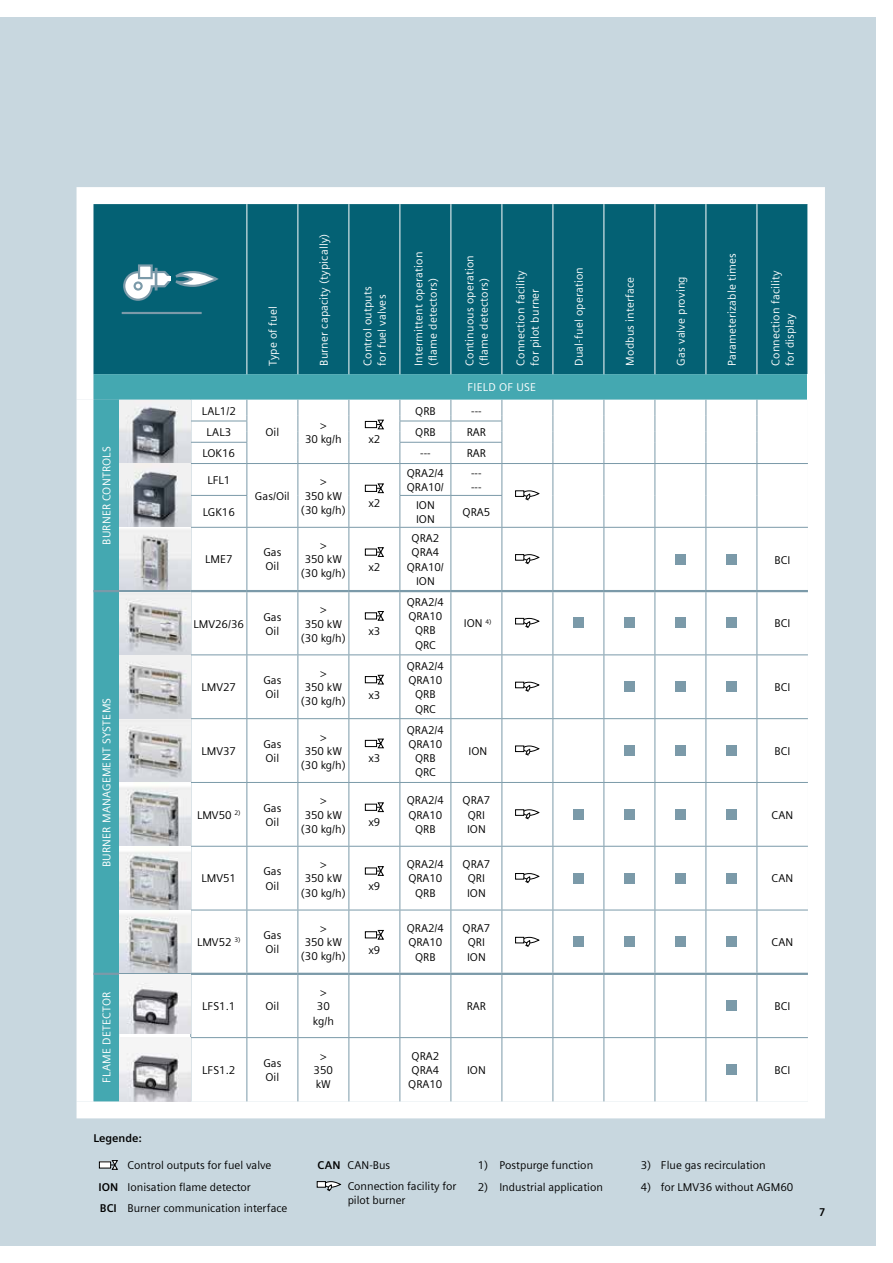
<style>
.page{position:relative;width:893px;height:1263px;background:#fff}
.page>*{position:absolute;margin:0;border:0;box-sizing:border-box;transform-origin:0 0}
.t1{font:11.25px/14.2px "Siemens Sans";color:#000;text-align:center}
.t2{font:11.25px/14.2px "Siemens Sans";letter-spacing:.015em;color:#fff}
.t3{font:700 11.25px "Siemens Sans";color:#000}
.s1{font-weight:700}
</style>
<div class="page">
<div style="left:0;top:17px;width:876px;height:1229px;background:#c8d7df"></div>
<div style="left:77px;top:187px;width:748px;height:931px;background:#fff"></div>
<div style="left:94px;top:204px;width:713px;height:170px;background:#046174"></div>
<div style="left:808px;top:374px;width:17px;height:26px;background:#fff"></div>
<div style="left:77px;top:400px;width:17px;height:701px;background:#fff"></div>
<hr style="left:246px;top:204px;width:1px;height:170px;background:#fff">
<hr style="left:297px;top:204px;width:1px;height:170px;background:#fff">
<hr style="left:450px;top:204px;width:1px;height:170px;background:#fff">
<hr style="left:603px;top:204px;width:1px;height:170px;background:#fff">
<hr style="left:654px;top:204px;width:1px;height:170px;background:#fff">
<hr style="left:705px;top:204px;width:1px;height:170px;background:#fff">
<hr style="left:756px;top:204px;width:1px;height:170px;background:#fff">
<hr style="left:807px;top:204px;width:1px;height:170px;background:#fff">
<hr style="left:348px;top:204px;width:1px;height:170px;background:#fff">
<hr style="left:399px;top:204px;width:1px;height:170px;background:#fff">
<hr style="left:501px;top:204px;width:1px;height:170px;background:#fff">
<hr style="left:552px;top:204px;width:1px;height:170px;background:#fff">
<hr style="left:155px;top:268px;width:3px;height:22px;background:#7b9aa9">
<svg style="left:122px;top:270px;width:97px;height:44px;background:#488897"></svg>
<div style="left:138px;top:264px;width:15px;height:15px;background:#fff;border:2px solid #7b9aa9"></div>
<svg style="left:94px;top:374px;width:714px;height:727px;background:#e7f0f1"></svg>
<div style="left:573px;top:937px;width:11px;height:10px;background:#7b9aa9"></div>
<div style="left:624px;top:937px;width:11px;height:10px;background:#7b9aa9"></div>
<div style="left:675px;top:937px;width:11px;height:10px;background:#7b9aa9"></div>
<div style="left:726px;top:937px;width:11px;height:10px;background:#7b9aa9"></div>
<img style="left:119px;top:975px;width:71px;height:58px">
<div style="left:726px;top:1000px;width:11px;height:11px;background:#7b9aa9"></div>
<img style="left:119px;top:1038px;width:71px;height:63px">
<div style="left:726px;top:1064px;width:11px;height:11px;background:#7b9aa9"></div>
<svg style="left:109px;top:1160px;width:9px;height:10px"></svg>
<div style="left:99px;top:1162px;width:12px;height:6px;background:#fff"></div>
<div style="left:99px;top:1161px;width:12px;height:7px;border:1px solid #000"></div>
<div style="left:317px;top:1181px;width:8px;height:6px;background:#fff"></div>
<div style="left:317px;top:1181px;width:9px;height:7px;border:1px solid #000"></div>
<svg style="left:324px;top:1181px;width:17px;height:11px"></svg>
<p class="t2" style="left:100px;top:545px;width:100px;rotate:-90deg">BURNER CONTROLS</p>
<p class="t2" style="left:100px;top:867px;width:171px;rotate:-90deg">BURNER MANAGEMENT SYSTEMS</p>
<p class="t1" style="left:202px;top:404px;width:36px">LAL1/2</p>
<p class="t2" style="left:266px;top:366px;width:61px;rotate:-90deg">Type of fuel</p>
<p class="t2" style="left:317px;top:366px;width:134px;rotate:-90deg">Burner capacity (typically)</p>
<p class="t2" style="left:361px;top:366px;width:81px;rotate:-90deg">Control outputs for fuel valves</p>
<p class="t2" style="left:412px;top:366px;width:115px;rotate:-90deg">Intermittent operation (flame detectors)</p>
<p class="t2" style="left:463px;top:366px;width:112px;rotate:-90deg">Continuous operation (flame detectors)</p>
<p class="t2" style="left:514px;top:366px;width:97px;rotate:-90deg">Connection facility for pilot burner</p>
<p class="t2" style="left:572px;top:366px;width:100px;rotate:-90deg">Dual-fuel operation</p>
<p class="t2" style="left:623px;top:366px;width:90px;rotate:-90deg">Modbus interface</p>
<p class="t2" style="left:674px;top:366px;width:91px;rotate:-90deg">Gas valve proving</p>
<p class="t2" style="left:468px;top:380px;width:70px">FIELD OF USE</p>
<p class="t1" style="left:415px;top:404px;width:22px">QRB</p>
<p class="t1" style="left:471px;top:404px;width:12px">---</p>
<p class="t1" style="left:266px;top:425px;width:15px">Oil</p>
<p class="t1" style="left:305px;top:418px;width:38px">&gt;<br>30 kg/h</p>
<p class="t1" style="left:206px;top:425px;width:26px">LAL3</p>
<p class="t1" style="left:415px;top:425px;width:22px">QRB</p>
<p class="t1" style="left:467px;top:425px;width:21px">RAR</p>
<p class="t1" style="left:203px;top:446px;width:34px">LOK16</p>
<p class="t1" style="left:420px;top:446px;width:12px">---</p>
<p class="t1" style="left:467px;top:446px;width:21px">RAR</p>
<p class="t1" style="left:207px;top:473px;width:24px">LFL1</p>
<p class="t1" style="left:255px;top:489px;width:36px">Gas/Oil</p>
<p class="t1" style="left:301px;top:474px;width:46px">&gt;<br>350 kW (30 kg/h)</p>
<p class="t1" style="left:368px;top:432px;width:14px">x2</p>
<p class="t1" style="left:407px;top:466px;width:39px;text-align:left">QRA2/4<br>QRA10/</p>
<p class="t1" style="left:471px;top:466px;width:12px;text-align:left">--- ---</p>
<p class="t1" style="left:368px;top:496px;width:14px">x2</p>
<p class="t1" style="left:203px;top:505px;width:34px">LGK16</p>
<p class="t1" style="left:416px;top:498px;width:20px;text-align:left">ION<br>ION</p>
<p class="t1" style="left:463px;top:505px;width:29px">QRA5</p>
<p class="t1" style="left:205px;top:552px;width:29px">LME7</p>
<p class="t1" style="left:263px;top:545px;width:20px;text-align:left">Gas<br>Oil</p>
<p class="t1" style="left:301px;top:538px;width:46px">&gt;<br>350 kW (30 kg/h)</p>
<p class="t1" style="left:407px;top:531px;width:39px">QRA2<br>QRA4<br>QRA10/<br>ION</p>
<p class="t1" style="left:368px;top:560px;width:14px">x2</p>
<p class="t2" style="left:725px;top:366px;width:114px;rotate:-90deg">Parameterizable times</p>
<p class="t2" style="left:769px;top:366px;width:97px;rotate:-90deg">Connection facility for display</p>
<p class="t1" style="left:775px;top:553px;width:17px">BCI</p>
<p class="t1" style="left:194px;top:617px;width:52px">LMV26/36</p>
<p class="t1" style="left:263px;top:610px;width:20px;text-align:left">Gas<br>Oil</p>
<p class="t1" style="left:301px;top:602px;width:46px">&gt;<br>350 kW (30 kg/h)</p>
<p class="t1" style="left:202px;top:680px;width:36px">LMV27</p>
<p class="t1" style="left:263px;top:673px;width:20px;text-align:left">Gas<br>Oil</p>
<p class="t1" style="left:301px;top:666px;width:46px">&gt;<br>350 kW (30 kg/h)</p>
<p class="t1" style="left:202px;top:744px;width:36px">LMV37</p>
<p class="t1" style="left:263px;top:737px;width:20px;text-align:left">Gas<br>Oil</p>
<p class="t1" style="left:301px;top:730px;width:46px">&gt;<br>350 kW (30 kg/h)</p>
<p class="t1" style="left:197px;top:808px;width:45px">LMV50 <sup>2)</sup></p>
<p class="t1" style="left:263px;top:801px;width:20px;text-align:left">Gas<br>Oil</p>
<p class="t1" style="left:301px;top:793px;width:46px">&gt;<br>350 kW (30 kg/h)</p>
<p class="t1" style="left:202px;top:871px;width:36px">LMV51</p>
<p class="t1" style="left:263px;top:864px;width:20px;text-align:left">Gas<br>Oil</p>
<p class="t1" style="left:301px;top:857px;width:46px">&gt;<br>350 kW (30 kg/h)</p>
<p class="t1" style="left:197px;top:935px;width:45px">LMV52 <sup>3)</sup></p>
<p class="t1" style="left:263px;top:928px;width:20px;text-align:left">Gas<br>Oil</p>
<p class="t1" style="left:301px;top:921px;width:46px">&gt;<br>350 kW (30 kg/h)</p>
<p class="t1" style="left:368px;top:624px;width:14px">x3</p>
<p class="t1" style="left:368px;top:688px;width:14px">x3</p>
<p class="t1" style="left:368px;top:751px;width:14px">x3</p>
<p class="t1" style="left:368px;top:815px;width:14px">x9</p>
<p class="t1" style="left:368px;top:879px;width:14px">x9</p>
<p class="t1" style="left:368px;top:943px;width:14px">x9</p>
<p class="t1" style="left:407px;top:595px;width:39px">QRA2/4<br>QRA10<br>QRB<br>QRC</p>
<p class="t1" style="left:407px;top:659px;width:39px">QRA2/4<br>QRA10<br>QRB<br>QRC</p>
<p class="t1" style="left:407px;top:722px;width:39px">QRA2/4<br>QRA10<br>QRB<br>QRC</p>
<p class="t1" style="left:464px;top:616px;width:29px">ION <sup>4)</sup></p>
<p class="t1" style="left:775px;top:616px;width:17px">BCI</p>
<p class="t1" style="left:775px;top:680px;width:17px">BCI</p>
<p class="t1" style="left:468px;top:744px;width:20px">ION</p>
<p class="t1" style="left:775px;top:744px;width:17px">BCI</p>
<p class="t1" style="left:407px;top:793px;width:39px">QRA2/4<br>QRA10<br>QRB</p>
<p class="t1" style="left:463px;top:793px;width:29px">QRA7<br>QRI<br>ION</p>
<p class="t1" style="left:407px;top:857px;width:39px">QRA2/4<br>QRA10<br>QRB</p>
<p class="t1" style="left:463px;top:857px;width:29px">QRA7<br>QRI<br>ION</p>
<p class="t1" style="left:407px;top:921px;width:39px">QRA2/4<br>QRA10<br>QRB</p>
<p class="t1" style="left:463px;top:921px;width:29px">QRA7<br>QRI<br>ION</p>
<p class="t1" style="left:772px;top:808px;width:23px">CAN</p>
<p class="t1" style="left:772px;top:871px;width:23px">CAN</p>
<p class="t1" style="left:772px;top:935px;width:23px">CAN</p>
<p class="t2" style="left:100px;top:1083px;width:93px;rotate:-90deg">FLAME DETECTOR</p>
<p class="t1" style="left:202px;top:999px;width:35px">LFS1.1</p>
<p class="t1" style="left:266px;top:999px;width:15px">Oil</p>
<p class="t1" style="left:313px;top:985px;width:23px">&gt;<br>30 kg/h</p>
<p class="t1" style="left:467px;top:999px;width:21px">RAR</p>
<p class="t1" style="left:775px;top:999px;width:17px">BCI</p>
<p class="t1" style="left:202px;top:1063px;width:35px">LFS1.2</p>
<p class="t1" style="left:263px;top:1056px;width:20px;text-align:left">Gas<br>Oil</p>
<p class="t1" style="left:314px;top:1049px;width:21px">&gt;<br>350 kW</p>
<p class="t1" style="left:408px;top:1049px;width:36px;text-align:left">QRA2<br>QRA4<br>QRA10</p>
<p class="t1" style="left:467px;top:1063px;width:20px">ION</p>
<p class="t1" style="left:775px;top:1063px;width:17px">BCI</p>
<p class="t3" style="left:94px;top:1131px;width:50px">Legende:</p>
<p class="t1" style="left:128px;top:1158px;width:145px">Control outputs for fuel valve</p>
<p class="t1" style="left:318px;top:1158px;width:74px"><span class="s1">CAN</span> CAN-Bus</p>
<p class="t1" style="left:478px;top:1158px;width:117px">1) Postpurge function</p>
<p class="t1" style="left:641px;top:1158px;width:126px">3) Flue gas recirculation</p>
<p class="t1" style="left:99px;top:1179px;width:154px"><span class="s1">ION</span> Ionisation flame detector</p>
<p class="t1" style="left:348px;top:1179px;width:110px;text-align:left">Connection facility for pilot burner</p>
<p class="t1" style="left:478px;top:1179px;width:127px">2) Industrial application</p>
<p class="t1" style="left:641px;top:1179px;width:154px">4) for LMV36 without AGM60</p>
<p class="t1" style="left:100px;top:1201px;width:189px"><span class="s1">BCI</span> Burner communication interface</p>
<p class="t3" style="left:820px;top:1206px;width:7px">7</p>
</div>
